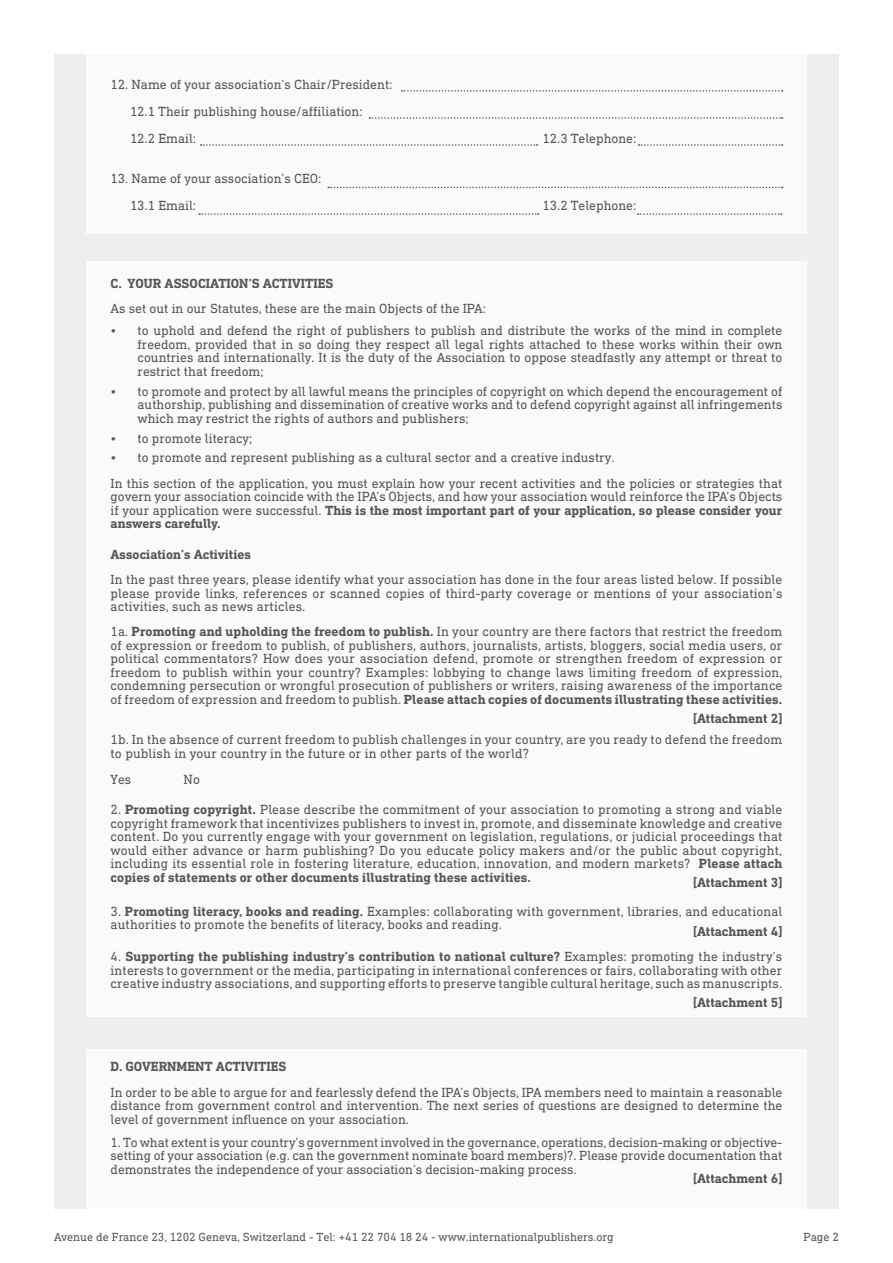
<style>
.page{position:relative;width:893px;height:1263px;background:#fff}
.page>*{position:absolute;margin:0;border:0;box-sizing:border-box;transform-origin:0 0}
.t1{font:13.5px/13.5px "DIN Next Slab Pro";color:#575756;text-align:justify}
.t2{font:700 13.5px "DIN Next Slab Pro";color:#575756}
.t3{font:12px "DIN Next Slab Pro";color:#575756}
.s1{font-weight:700}
</style>
<div class="page">
<div style="left:54px;top:54px;width:785px;height:1155px;background:#eee"></div>
<div style="left:86px;top:54px;width:721px;height:180px;background:#fafafa"></div>
<div style="left:86px;top:261px;width:721px;height:756px;background:#fafafa"></div>
<svg style="left:201px;top:144px;width:337px;height:2px"></svg>
<svg style="left:402px;top:90px;width:381px;height:2px"></svg>
<svg style="left:369px;top:117px;width:414px;height:2px"></svg>
<svg style="left:639px;top:144px;width:144px;height:2px"></svg>
<svg style="left:328px;top:187px;width:455px;height:1px"></svg>
<svg style="left:199px;top:213px;width:340px;height:2px"></svg>
<svg style="left:638px;top:213px;width:144px;height:2px"></svg>
<div style="left:86px;top:1049px;width:721px;height:160px;background:#fafafa"></div>
<p class="t1" style="left:130px;top:71px;width:264px;line-height:27px;text-align:left;text-indent:-19px">12. Name of your association’s Chair/President:<br>12.1 Their publishing house/affiliation:<br>12.2 Email:</p>
<p class="t1" style="left:130px;top:164px;width:193px;line-height:27px;text-indent:-19px">13. Name of your association’s CEO:<br>13.1 Email:</p>
<p class="t1" style="left:543px;top:132px;width:95px">12.3 Telephone:</p>
<p class="t1" style="left:543px;top:198px;width:95px">13.2 Telephone:</p>
<p class="t2" style="left:111px;top:275px;width:224px">C. YOUR ASSOCIATION’S ACTIVITIES</p>
<p class="t1" style="left:111px;top:302px;width:377px">As set out in our Statutes, these are the main Objects of the IPA:</p>
<p class="t1" style="left:138px;top:324px;width:646px;text-indent:-27px">• to uphold and defend the right of publishers to publish and distribute the works of the mind in complete freedom, provided that in so doing they respect all legal rights attached to these works within their own countries and internationally. It is the duty of the Association to oppose steadfastly any attempt or threat to restrict that freedom;</p>
<p class="t1" style="left:138px;top:384px;width:646px;text-indent:-27px">• to promote and protect by all lawful means the principles of copyright on which depend the encouragement of authorship, publishing and dissemination of creative works and to defend copyright against all infringements which may restrict the rights of authors and publishers;</p>
<p class="t1" style="left:111px;top:431px;width:143px">• to promote literacy;</p>
<p class="t1" style="left:111px;top:451px;width:505px">• to promote and represent publishing as a cultural sector and a creative industry.</p>
<p class="t1" style="left:111px;top:476px;width:673px">In this section of the application, you must explain how your recent activities and the policies or strategies that govern your association coincide with the IPA’s Objects, and how your association would reinforce the IPA’s Objects if your application were successful. <span class="s1">This is the most important part of your application, so please consider your answers carefully.</span></p>
<p class="t2" style="left:111px;top:546px;width:142px">Association’s Activities</p>
<p class="t1" style="left:111px;top:573px;width:673px">In the past three years, please identify what your association has done in the four areas listed below. If possible please provide links, references or scanned copies of third-party coverage or mentions of your association’s activities, such as news articles.</p>
<p class="t1" style="left:111px;top:625px;width:673px">1a. <span class="s1">Promoting and upholding the freedom to publish.</span> In your country are there factors that restrict the freedom of expression or freedom to publish, of publishers, authors, journalists, artists, bloggers, social media users, or political commentators? How does your association defend, promote or strengthen freedom of expression or freedom to publish within your country? Examples: lobbying to change laws limiting freedom of expression, condemning persecution or wrongful prosecution of publishers or writers, raising awareness of the importance of freedom of expression and freedom to publish. <span class="s1">Please attach copies of documents illustrating these activities.</span></p>
<p class="t2" style="left:693px;top:710px;width:91px">[Attachment 2]</p>
<p class="t1" style="left:111px;top:733px;width:673px">1b. In the absence of current freedom to publish challenges in your country, are you ready to defend the freedom to publish in your country in the future or in other parts of the world?</p>
<p class="t1" style="left:111px;top:772px;width:22px">Yes</p>
<p class="t1" style="left:184px;top:772px;width:18px">No</p>
<p class="t1" style="left:111px;top:803px;width:673px">2. <span class="s1">Promoting copyright.</span> Please describe the commitment of your association to promoting a strong and viable copyright framework that incentivizes publishers to invest in, promote, and disseminate knowledge and creative content. Do you currently engage with your government on legislation, regulations, or judicial proceedings that would either advance or harm publishing? Do you educate policy makers and/or the public about copyright, including its essential role in fostering literature, education, innovation, and modern markets? <span class="s1">Please attach copies of statements or other documents illustrating these activities.</span></p>
<p class="t2" style="left:693px;top:874px;width:91px">[Attachment 3]</p>
<p class="t1" style="left:111px;top:904px;width:673px">3. <span class="s1">Promoting literacy, books and reading.</span> Examples: collaborating with government, libraries, and educational authorities to promote the benefits of literacy, books and reading.</p>
<p class="t2" style="left:693px;top:923px;width:91px">[Attachment 4]</p>
<p class="t1" style="left:111px;top:949px;width:673px">4. <span class="s1">Supporting the publishing industry’s contribution to national culture?</span> Examples: promoting the industry’s interests to government or the media, participating in international conferences or fairs, collaborating with other creative industry associations, and supporting efforts to preserve tangible cultural heritage, such as manuscripts.</p>
<p class="t2" style="left:693px;top:995px;width:91px">[Attachment 5]</p>
<p class="t2" style="left:111px;top:1059px;width:177px">D. GOVERNMENT ACTIVITIES</p>
<p class="t1" style="left:111px;top:1085px;width:673px">In order to be able to argue for and fearlessly defend the IPA’s Objects, IPA members need to maintain a reasonable distance from government control and intervention. The next series of questions are designed to determine the level of government influence on your association.</p>
<p class="t1" style="left:111px;top:1135px;width:673px">1. To what extent is your country’s government involved in the governance, operations, decision-making or objective&shy;setting of your association (e.g. can the government nominate board members)?. Please provide documentation that demonstrates the independence of your association’s decision-making process.</p>
<p class="t2" style="left:693px;top:1171px;width:91px">[Attachment 6]</p>
<p class="t3" style="left:54px;top:1229px;width:561px">Avenue de France 23, 1202 Geneva, Switzerland - Tel: +41 22 704 18 24 - www.internationalpublishers.org</p>
<p class="t3" style="left:804px;top:1229px;width:37px">Page 2</p>
</div>
